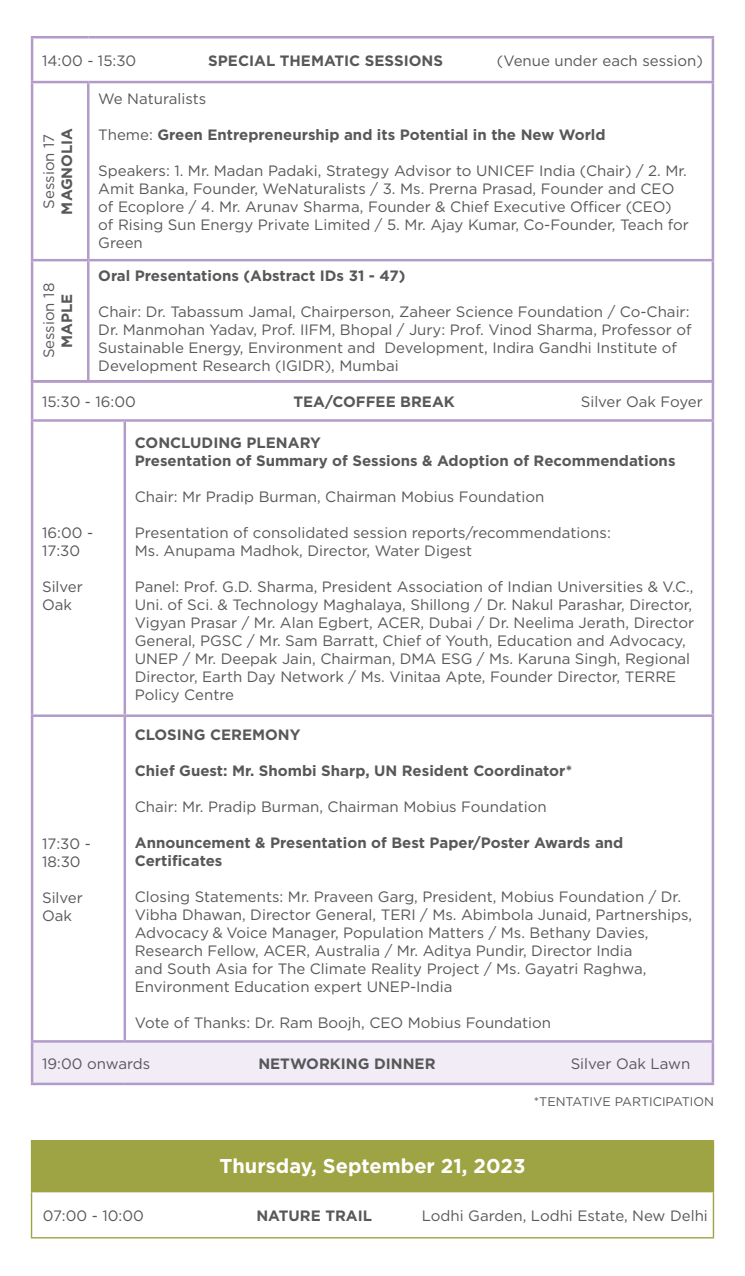
<style>
.page{position:relative;width:745px;height:1276px;background:#fff}
.page>*{position:absolute;margin:0;border:0;box-sizing:border-box;transform-origin:0 0}
.t1{font:700 20px "Gotham";color:#fff}
.t2{font:15px/18px "Gotham";color:#57585a}
.t3{font:700 15px/18px "Gotham";color:#57585a}
.t4{font:12.5px "Gotham";color:#57585a}
.s1{font-weight:400}
</style>
<div class="page">
<div style="left:32px;top:1041px;width:680px;height:43px;background:#f1ecf5"></div>
<hr style="left:31px;top:380px;width:94px;height:3px;background:#b39bc9">
<hr style="left:31px;top:383px;width:2px;height:36px;background:#b39bc9">
<hr style="left:125px;top:380px;width:588px;height:3px;background:#b39bc9">
<hr style="left:711px;top:383px;width:2px;height:36px;background:#b39bc9">
<hr style="left:31px;top:419px;width:94px;height:3px;background:#b39bc9">
<hr style="left:31px;top:422px;width:2px;height:292px;background:#b39bc9">
<hr style="left:125px;top:419px;width:588px;height:3px;background:#b39bc9">
<hr style="left:123px;top:422px;width:3px;height:292px;background:#b39bc9">
<hr style="left:711px;top:422px;width:2px;height:292px;background:#b39bc9">
<hr style="left:31px;top:714px;width:94px;height:3px;background:#b39bc9">
<hr style="left:31px;top:717px;width:2px;height:323px;background:#b39bc9">
<hr style="left:125px;top:714px;width:588px;height:3px;background:#b39bc9">
<hr style="left:123px;top:717px;width:3px;height:323px;background:#b39bc9">
<hr style="left:711px;top:717px;width:2px;height:323px;background:#b39bc9">
<hr style="left:31px;top:1040px;width:94px;height:2px;background:#b39bc9">
<hr style="left:31px;top:1042px;width:2px;height:40px;background:#b39bc9">
<hr style="left:125px;top:1040px;width:588px;height:2px;background:#b39bc9">
<hr style="left:711px;top:1042px;width:2px;height:40px;background:#b39bc9">
<hr style="left:31px;top:1082px;width:94px;height:3px;background:#b39bc9">
<hr style="left:125px;top:1082px;width:588px;height:3px;background:#b39bc9">
<hr style="left:31px;top:36px;width:57px;height:2px;background:#b39bc9">
<hr style="left:31px;top:38px;width:2px;height:43px;background:#b39bc9">
<hr style="left:88px;top:36px;width:625px;height:2px;background:#b39bc9">
<hr style="left:711px;top:38px;width:2px;height:43px;background:#b39bc9">
<hr style="left:31px;top:81px;width:57px;height:2px;background:#b39bc9">
<hr style="left:31px;top:83px;width:2px;height:176px;background:#b39bc9">
<hr style="left:88px;top:81px;width:625px;height:2px;background:#b39bc9">
<hr style="left:87px;top:83px;width:2px;height:176px;background:#b39bc9">
<hr style="left:711px;top:83px;width:2px;height:176px;background:#b39bc9">
<hr style="left:31px;top:259px;width:57px;height:2px;background:#b39bc9">
<hr style="left:31px;top:261px;width:2px;height:119px;background:#b39bc9">
<hr style="left:88px;top:259px;width:625px;height:2px;background:#b39bc9">
<hr style="left:87px;top:261px;width:2px;height:119px;background:#b39bc9">
<hr style="left:711px;top:261px;width:2px;height:119px;background:#b39bc9">
<div style="left:31px;top:1140px;width:682px;height:51px;background:#9ea343"></div>
<hr style="left:31px;top:1191px;width:682px;height:1px;background:#9ea343">
<hr style="left:31px;top:1192px;width:1px;height:45px;background:#9ea343">
<hr style="left:712px;top:1192px;width:1px;height:45px;background:#9ea343">
<hr style="left:31px;top:1237px;width:682px;height:1px;background:#9ea343">
<p class="t2" style="left:42px;top:51px;width:96px">14:00 - 15:30</p>
<p class="t3" style="left:208px;top:51px;width:236px">SPECIAL THEMATIC SESSIONS</p>
<p class="t2" style="left:496px;top:51px;width:207px">(Venue under each session)</p>
<p class="t2" style="left:39px;top:209px;width:76px;rotate:-90deg">Session 17</p>
<p class="t3" style="left:57px;top:214px;width:88px;rotate:-90deg">MAGNOLIA</p>
<p class="t2" style="left:39px;top:358px;width:77px;rotate:-90deg">Session 18</p>
<p class="t3" style="left:57px;top:348px;width:56px;rotate:-90deg">MAPLE</p>
<p class="t2" style="left:98px;top:89px;width:109px">We Naturalists</p>
<p class="t3" style="left:98px;top:125px;width:508px"><span class="s1">Theme:</span> Green Entrepreneurship and its Potential in the New World</p>
<p class="t2" style="left:98px;top:161px;width:591px">Speakers: 1. Mr. Madan Padaki, Strategy Advisor to UNICEF India (Chair) / 2. Mr.<br>Amit Banka, Founder, WeNaturalists / 3. Ms. Prerna Prasad, Founder and CEO of Ecoplore / 4. Mr. Arunav Sharma, Founder &amp; Chief Executive Officer (CEO) of Rising Sun Energy Private Limited / 5. Mr. Ajay Kumar, Co-Founder, Teach for Green</p>
<p class="t3" style="left:98px;top:266px;width:308px">Oral Presentations (Abstract IDs 31 - 47)</p>
<p class="t2" style="left:98px;top:302px;width:594px">Chair: Dr. Tabassum Jamal, Chairperson, Zaheer Science Foundation / Co-Chair:<br>Dr. Manmohan Yadav, Prof. IIFM, Bhopal / Jury: Prof. Vinod Sharma, Professor of Sustainable Energy, Environment and Development, Indira Gandhi Institute of Development Research (IGIDR), Mumbai</p>
<p class="t2" style="left:42px;top:392px;width:95px">15:30 - 16:00</p>
<p class="t3" style="left:293px;top:392px;width:163px">TEA/COFFEE BREAK</p>
<p class="t2" style="left:580px;top:392px;width:123px">Silver Oak Foyer</p>
<p class="t2" style="left:42px;top:523px;width:52px">16:00 -<br>17:30</p>
<p class="t2" style="left:42px;top:577px;width:42px">Silver<br>Oak</p>
<p class="t3" style="left:135px;top:433px;width:542px">CONCLUDING PLENARY<br>Presentation of Summary of Sessions &amp; Adoption of Recommendations</p>
<p class="t2" style="left:135px;top:487px;width:411px">Chair: Mr Pradip Burman, Chairman Mobius Foundation</p>
<p class="t2" style="left:135px;top:523px;width:477px">Presentation of consolidated session reports/recommendations:<br>Ms. Anupama Madhok, Director, Water Digest</p>
<p class="t2" style="left:135px;top:577px;width:560px">Panel: Prof. G.D. Sharma, President Association of Indian Universities &amp; V.C., Uni. of Sci. &amp; Technology Maghalaya, Shillong / Dr. Nakul Parashar, Director, Vigyan Prasar / Mr. Alan Egbert, ACER, Dubai / Dr. Neelima Jerath, Director General, PGSC / Mr. Sam Barratt, Chief of Youth, Education and Advocacy, UNEP / Mr. Deepak Jain, Chairman, DMA ESG / Ms. Karuna Singh, Regional Director, Earth Day Network / Ms. Vinitaa Apte, Founder Director, TERRE Policy Centre</p>
<p class="t3" style="left:135px;top:725px;width:167px">CLOSING CEREMONY</p>
<p class="t3" style="left:135px;top:761px;width:438px">Chief Guest: Mr. Shombi Sharp, UN Resident Coordinator*</p>
<p class="t2" style="left:135px;top:797px;width:413px">Chair: Mr. Pradip Burman, Chairman Mobius Foundation</p>
<p class="t3" style="left:135px;top:833px;width:489px">Announcement &amp; Presentation of Best Paper/Poster Awards and<br>Certificates</p>
<p class="t2" style="left:135px;top:887px;width:558px">Closing Statements: Mr. Praveen Garg, President, Mobius Foundation / Dr.<br>Vibha Dhawan, Director General, TERI / Ms. Abimbola Junaid, Partnerships, Advocacy &amp; Voice Manager, Population Matters / Ms. Bethany Davies, Research Fellow, ACER, Australia / Mr. Aditya Pundir, Director India<br>and South Asia for The Climate Reality Project / Ms. Gayatri Raghwa, Environment Education expert UNEP-India</p>
<p class="t2" style="left:135px;top:1013px;width:417px">Vote of Thanks: Dr. Ram Boojh, CEO Mobius Foundation</p>
<p class="t2" style="left:42px;top:1054px;width:110px">19:00 onwards</p>
<p class="t3" style="left:258px;top:1054px;width:178px">NETWORKING DINNER</p>
<p class="t2" style="left:570px;top:1054px;width:121px">Silver Oak Lawn</p>
<p class="t2" style="left:42px;top:834px;width:50px">17:30 -<br>18:30</p>
<p class="t2" style="left:42px;top:888px;width:42px">Silver<br>Oak</p>
<p class="t4" style="left:533px;top:1094px;width:182px">*TENTATIVE PARTICIPATION</p>
<h1 class="t1" style="left:219px;top:1154px;width:307px">Thursday, September 21, 2023</h1>
<p class="t2" style="left:43px;top:1206px;width:102px">07:00 - 10:00</p>
<p class="t3" style="left:256px;top:1206px;width:117px">NATURE TRAIL</p>
<p class="t2" style="left:421px;top:1206px;width:287px">Lodhi Garden, Lodhi Estate, New Delhi</p>
</div>
